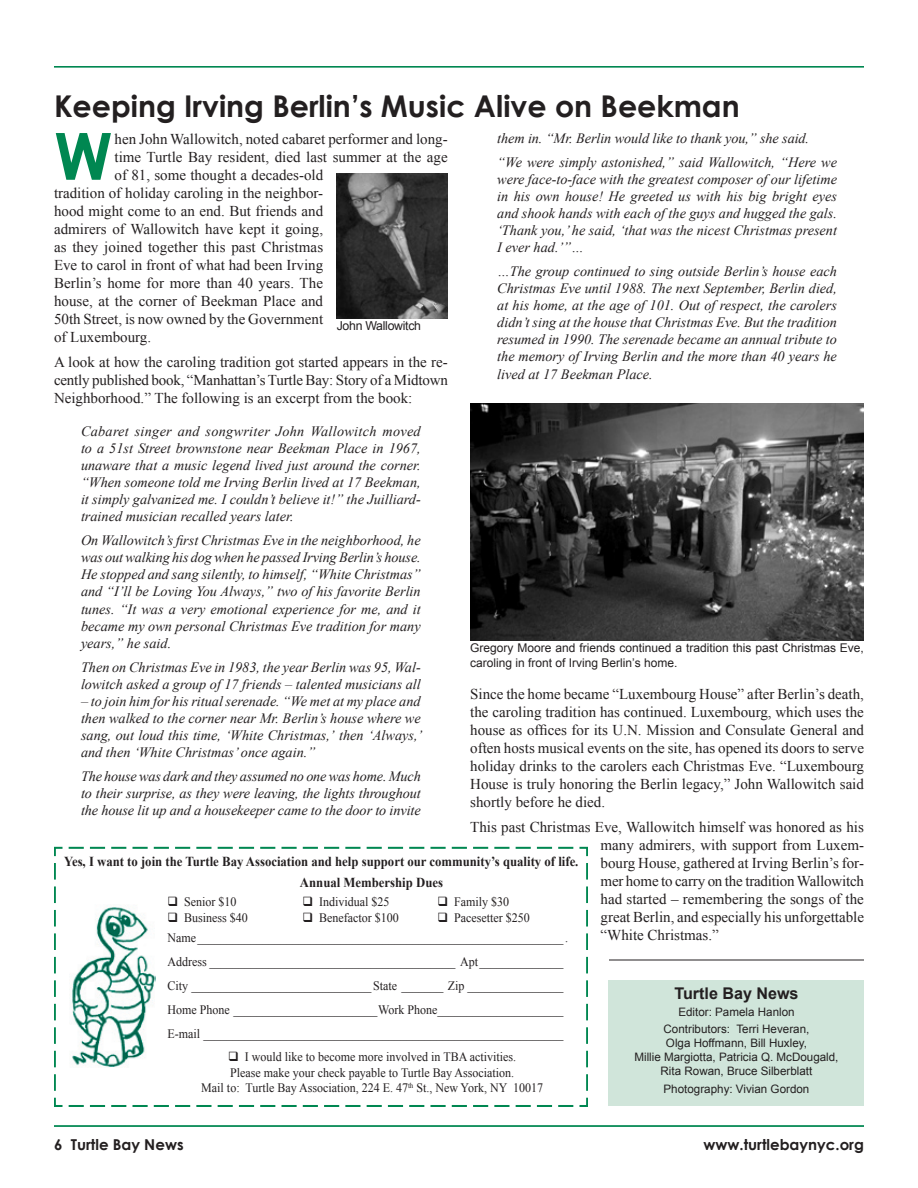
<style>
.page{position:relative;width:918px;height:1188px;background:#fff}
.page>*{position:absolute;margin:0;border:0;box-sizing:border-box;transform-origin:0 0}
.t1{font:700 65.1px "Century Gothic";color:#008751}
.t2{font:700 30px "Century Gothic";color:#231f20}
.t3{font:700 16.2px "Arial";color:#231f20}
.t4{font:15px/18px "Times New Roman";color:#231f20;text-align:justify}
.t5{font:700 15px "Century Gothic";color:#231f20}
.t6{font:italic 14.25px/17.1px "Times New Roman";color:#231f20;text-align:justify}
.t7{font:700 13.65px "Times New Roman";color:#231f20;scale:.93 1}
.t8{font:12.9px/15.5px "Times New Roman";color:#231f20;text-align:center;scale:.93 1}
.t9{font:12.3px "Arial";letter-spacing:-.025em;color:#231f20}
.t10{font:12px/14.4px "Arial";color:#231f20}
.t11{font:11.7px/14px "Arial";color:#231f20;text-align:center}
</style>
<div class="page">
<hr style="left:54px;top:66px;width:810px;height:2px;background:#008751">
<hr style="left:54px;top:1125px;width:810px;height:2px;background:#008751">
<img style="left:470px;top:403px;width:394px;height:237px">
<div style="left:609px;top:981px;width:255px;height:125px;background:#d0e5da"></div>
<img style="left:337px;top:173px;width:111px;height:146px">
<svg style="left:54px;top:846px;width:534px;height:261px"></svg>
<img style="left:69px;top:905px;width:87px;height:164px">
<div style="left:169px;top:1051px;width:406px;height:46px;background:#fff"></div>
<hr style="left:609px;top:960px;width:255px;height:1px;background:#231f20">
<p class="t2" style="left:54px;top:87px;width:687px">Keeping Irving Berlin’s Music Alive on Beekman</p>
<p class="t1" style="left:54px;top:115px;width:60px">W</p>
<p class="t4" style="left:115px;top:130px;width:335px">hen John Wallowitch, noted cabaret performer and long-</p>
<p class="t6" style="left:497px;top:130px;width:313px">them in. “Mr. Berlin would like to thank you,” she said.</p>
<p class="t6" style="left:497px;top:153px;width:341px">“We were simply astonished,” said Wallowitch, “Here we were face-to-face with the greatest composer of our lifetime in his own house! He greeted us with his big bright eyes and shook hands with each of the guys and hugged the gals. ‘Thank you,’ he said, ‘that was the nicest Christmas present I ever had.’”…</p>
<p class="t6" style="left:497px;top:262px;width:341px">…The group continued to sing outside Berlin’s house each Christmas Eve until 1988. The next September, Berlin died, at his home, at the age of 101. Out of respect, the carolers didn’t sing at the house that Christmas Eve. But the tradition resumed in 1990. The serenade became an annual tribute to the memory of Irving Berlin and the more than 40 years he lived at 17 Beekman Place.</p>
<p class="t4" style="left:115px;top:148px;width:335px">time Turtle Bay resident, died last summer at the age</p>
<p class="t4" style="left:115px;top:166px;width:210px">of 81, some thought a decades-old</p>
<p class="t4" style="left:54px;top:184px;width:271px">tradition of holiday caroling in the neighbor-</p>
<p class="t4" style="left:54px;top:202px;width:271px">hood might come to an end. But friends and</p>
<p class="t4" style="left:54px;top:220px;width:271px">admirers of Wallowitch have kept it going,</p>
<p class="t4" style="left:54px;top:238px;width:271px">as they joined together this past Christmas</p>
<p class="t4" style="left:54px;top:256px;width:271px">Eve to carol in front of what had been Irving</p>
<p class="t4" style="left:54px;top:274px;width:271px">Berlin’s home for more than 40 years. The</p>
<p class="t4" style="left:54px;top:292px;width:271px">house, at the corner of Beekman Place and</p>
<p class="t4" style="left:54px;top:310px;width:271px">50th Street, is now owned by the Government</p>
<p class="t4" style="left:54px;top:328px;width:99px">of Luxembourg.</p>
<p class="t4" style="left:54px;top:352px;width:395px">A look at how the caroling tradition got started appears in the re&shy;cently published book, “Manhattan’s Turtle Bay: Story of a Midtown Neighborhood.” The following is an excerpt from the book:</p>
<p class="t6" style="left:81px;top:422px;width:341px">Cabaret singer and songwriter John Wallowitch moved to a 51st Street brownstone near Beekman Place in 1967, unaware that a music legend lived just around the corner. “When someone told me Irving Berlin lived at 17 Beekman, it simply galvanized me. I couldn’t believe it!” the Juilliard&shy;trained musician recalled years later.</p>
<p class="t6" style="left:81px;top:532px;width:341px">On Wallowitch’s first Christmas Eve in the neighborhood, he was out walking his dog when he passed Irving Berlin’s house.<br>He stopped and sang silently, to himself, “White Christmas” and “I’ll be Loving You Always,” two of his favorite Berlin tunes. “It was a very emotional experience for me, and it became my own personal Christmas Eve tradition for many years,” he said.</p>
<p class="t6" style="left:81px;top:658px;width:341px">Then on Christmas Eve in 1983, the year Berlin was 95, Wal&shy;lowitch asked a group of 17 friends – talented musicians all</p>
<p class="t6" style="left:81px;top:692px;width:343px;text-align:left">– to join him for his ritual serenade. “We met at my place and then walked to the corner near Mr. Berlin’s house where we sang, out loud this time, ‘White Christmas,’ then ‘Always,’ and then ‘White Christmas’ once again.”</p>
<p class="t6" style="left:81px;top:767px;width:341px">The house was dark and they assumed no one was home. Much to their surprise, as they were leaving, the lights throughout the house lit up and a housekeeper came to the door to invite</p>
<p class="t9" style="left:337px;top:319px;width:86px">John Wallowitch</p>
<p class="t10" style="left:470px;top:641px;width:395px">Gregory Moore and friends continued a tradition this past Christmas Eve, caroling in front of Irving Berlin’s home.</p>
<p class="t4" style="left:470px;top:685px;width:395px">Since the home became “Luxembourg House” after Berlin’s death, the caroling tradition has continued. Luxembourg, which uses the house as offices for its U.N. Mission and Consulate General and often hosts musical events on the site, has opened its doors to serve holiday drinks to the carolers each Christmas Eve. “Luxembourg House is truly honoring the Berlin legacy,” John Wallowitch said shortly before he died.</p>
<p class="t4" style="left:601px;top:817px;width:265px;text-indent:-130px">This past Christmas Eve, Wallowitch himself was honored as his many admirers, with support from Luxem&shy;bourg House, gathered at Irving Berlin’s for&shy;mer home to carry on the tradition Wallowitch had started – remembering the songs of the great Berlin, and especially his unforgettable “White Christmas.”</p>
<p class="t7" style="left:64px;top:853px;width:555px">Yes, I want to join the Turtle Bay Association and help support our community’s quality of life.</p>
<p class="t7" style="left:300px;top:874px;width:155px">Annual Membership Dues</p>
<p class="t8" style="left:168px;top:894px;width:76px">❑ Senior $10</p>
<p class="t8" style="left:303px;top:894px;width:95px">❑ Individual $25</p>
<p class="t8" style="left:438px;top:894px;width:79px">❑ Family $30</p>
<p class="t8" style="left:168px;top:910px;width:88px">❑ Business $40</p>
<p class="t8" style="left:303px;top:910px;width:105px">❑ Benefactor $100</p>
<p class="t8" style="left:438px;top:910px;width:101px">❑ Pacesetter $250</p>
<p class="t8" style="left:168px;top:930px;width:432px">Name_____________________________________________________________ .</p>
<p class="t8" style="left:168px;top:954px;width:427px">Address _________________________________________ Apt______________</p>
<p class="t8" style="left:168px;top:978px;width:427px">City ______________________________State _______ Zip ________________</p>
<p class="t8" style="left:168px;top:1001px;width:427px">Home Phone ________________________Work Phone_____________________</p>
<p class="t8" style="left:168px;top:1025px;width:427px">E-mail ____________________________________________________________</p>
<p class="t3" style="left:674px;top:984px;width:126px">Turtle Bay News</p>
<p class="t11" style="left:678px;top:1005px;width:118px">Editor: Pamela Hanlon</p>
<p class="t11" style="left:634px;top:1022px;width:206px">Contributors: Terri Heveran,<br>Olga Hoffmann, Bill Huxley,<br>Millie Margiotta, Patricia Q. McDougald, Rita Rowan, Bruce Silberblatt</p>
<p class="t11" style="left:664px;top:1081px;width:147px">Photography: Vivian Gordon</p>
<p class="t8" style="left:228px;top:1049px;width:311px">❑ I would like to become more involved in TBA activities.</p>
<p class="t8" style="left:201px;top:1065px;width:369px">Please make your check payable to Turtle Bay Association.<br>Mail to: Turtle Bay Association, 224 E. 47<sup>th</sup> St., New York, NY 10017</p>
<p class="t5" style="left:54px;top:1135px;width:131px">6 Turtle Bay News</p>
<p class="t5" style="left:704px;top:1135px;width:162px">www.turtlebaynyc.org</p>
</div>
